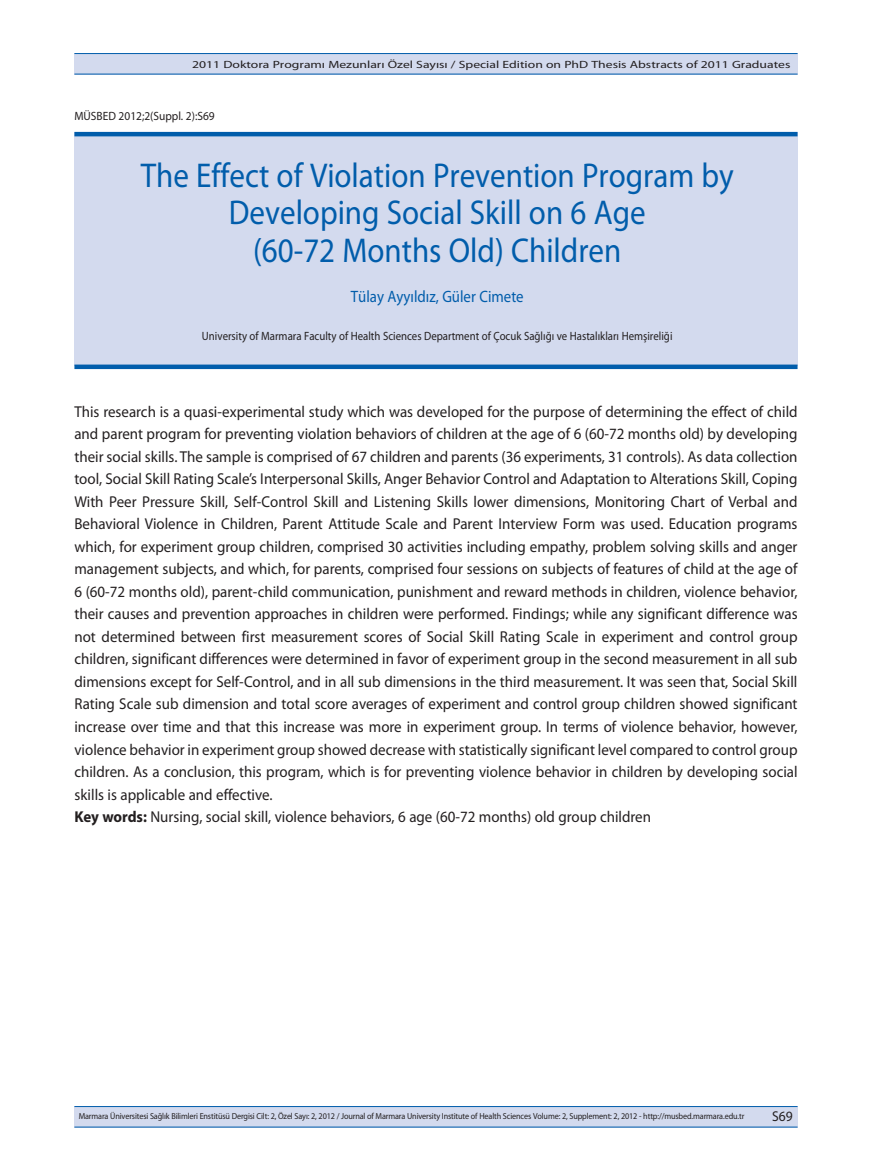
<style>
.page{position:relative;width:872px;height:1170px;background:#fff}
.page>*{position:absolute;margin:0;border:0;box-sizing:border-box;transform-origin:0 0}
.t1{font:34.5px/37.5px "Myriad Pro";color:#015dab;text-align:center;scale:.9 1}
.Yazarlar{font:16.5px "Myriad Pro";color:#015dab;scale:.9 1}
.key_words{font:15.75px/22.5px "Myriad Pro";color:#231f20;text-align:justify;scale:.95 1}
.t2{font:14.25px "Myriad Pro";color:#231f20;scale:.95 1}
.t3{font:12px "Myriad Pro";color:#231f20;scale:.9 1}
.t4{font:12px "Myriad Pro";color:#231f20;scale:.95 1}
.t5{font:10.5px "Myriad Pro";color:#231f20;scale:1.3 1}
.t6{font:8.7px "Myriad Pro";letter-spacing:-.015em;color:#231f20;scale:.94 1}
.s1{font-weight:700}
</style>
<div class="page">
<div style="left:74px;top:53px;width:723px;height:21px;background:#d3daee"></div>
<hr style="left:74px;top:74px;width:723px;height:1px;background:#015dab">
<hr style="left:74px;top:53px;width:723px;height:1px;background:#015dab">
<div style="left:74px;top:1106px;width:723px;height:21px;background:#d3daee"></div>
<hr style="left:74px;top:1126px;width:723px;height:1px;background:#015dab">
<hr style="left:74px;top:1106px;width:723px;height:1px;background:#015dab">
<div style="left:74px;top:132px;width:723px;height:234px;background:#d3daee"></div>
<div style="left:74px;top:364px;width:723px;height:5px;background:#015dab"></div>
<hr style="left:74px;top:132px;width:723px;height:4px;background:#015dab">
<p class="t5" style="left:192px;top:58px;width:462px">2011 Doktora Programı Mezunları Özel Sayısı / Special Edition on PhD Thesis Abstracts of 2011 Graduates</p>
<p class="t4" style="left:74px;top:108px;width:149px">MÜSBED 2012;2(Suppl. 2):S69</p>
<p class="t1" style="left:141px;top:156px;width:660px">The Effect of Violation Prevention Program by<br>Developing Social Skill on 6 Age</p>
<p class="t1" style="left:253px;top:231px;width:411px">(60-72 Months Old) Children</p>
<p class="Yazarlar" style="left:351px;top:286px;width:193px">Tülay Ayyıldız, Güler Cimete</p>
<p class="t3" style="left:202px;top:328px;width:524px">University of Marmara Faculty of Health Sciences Department of Çocuk Sağlığı ve Hastalıkları Hemşireliği</p>
<p class="key_words" style="left:74px;top:400px;width:762px">This research is a quasi-experimental study which was developed for the purpose of determining the effect of child and parent program for preventing violation behaviors of children at the age of 6 (60-72 months old) by developing their social skills. The sample is comprised of 67 children and parents (36 experiments, 31 controls). As data collection tool, Social Skill Rating Scale’s Interpersonal Skills, Anger Behavior Control and Adaptation to Alterations Skill, Coping With Peer Pressure Skill, Self-Control Skill and Listening Skills lower dimensions, Monitoring Chart of Verbal and Behavioral Violence in Children, Parent Attitude Scale and Parent Interview Form was used. Education programs which, for experiment group children, comprised 30 activities including empathy, problem solving skills and anger management subjects, and which, for parents, comprised four sessions on subjects of features of child at the age of 6 (60-72 months old), parent-child communication, punishment and reward methods in children, violence behavior, their causes and prevention approaches in children were performed. Findings; while any significant difference was not determined between first measurement scores of Social Skill Rating Scale in experiment and control group children, significant differences were determined in favor of experiment group in the second measurement in all sub dimensions except for Self-Control, and in all sub dimensions in the third measurement. It was seen that, Social Skill Rating Scale sub dimension and total score averages of experiment and control group children showed significant increase over time and that this increase was more in experiment group. In terms of violence behavior, however, violence behavior in experiment group showed decrease with statistically significant level compared to control group children. As a conclusion, this program, which is for preventing violence behavior in children by developing social skills is applicable and effective.</p>
<p class="key_words" style="left:74px;top:805px;width:608px"><span class="s1">Key words:</span> Nursing, social skill, violence behaviors, 6 age (60-72 months) old group children</p>
<p class="t6" style="left:79px;top:1110px;width:709px">Marmara Üniversitesi Sağlık Bilimleri Enstitüsü Dergisi Cilt: 2, Özel Sayı: 2, 2012 / Journal of Marmara University Institute of Health Sciences Volume: 2, Supplement: 2, 2012 - http://musbed.marmara.edu.tr</p>
<p class="t2" style="left:772px;top:1107px;width:23px">S69</p>
</div>
